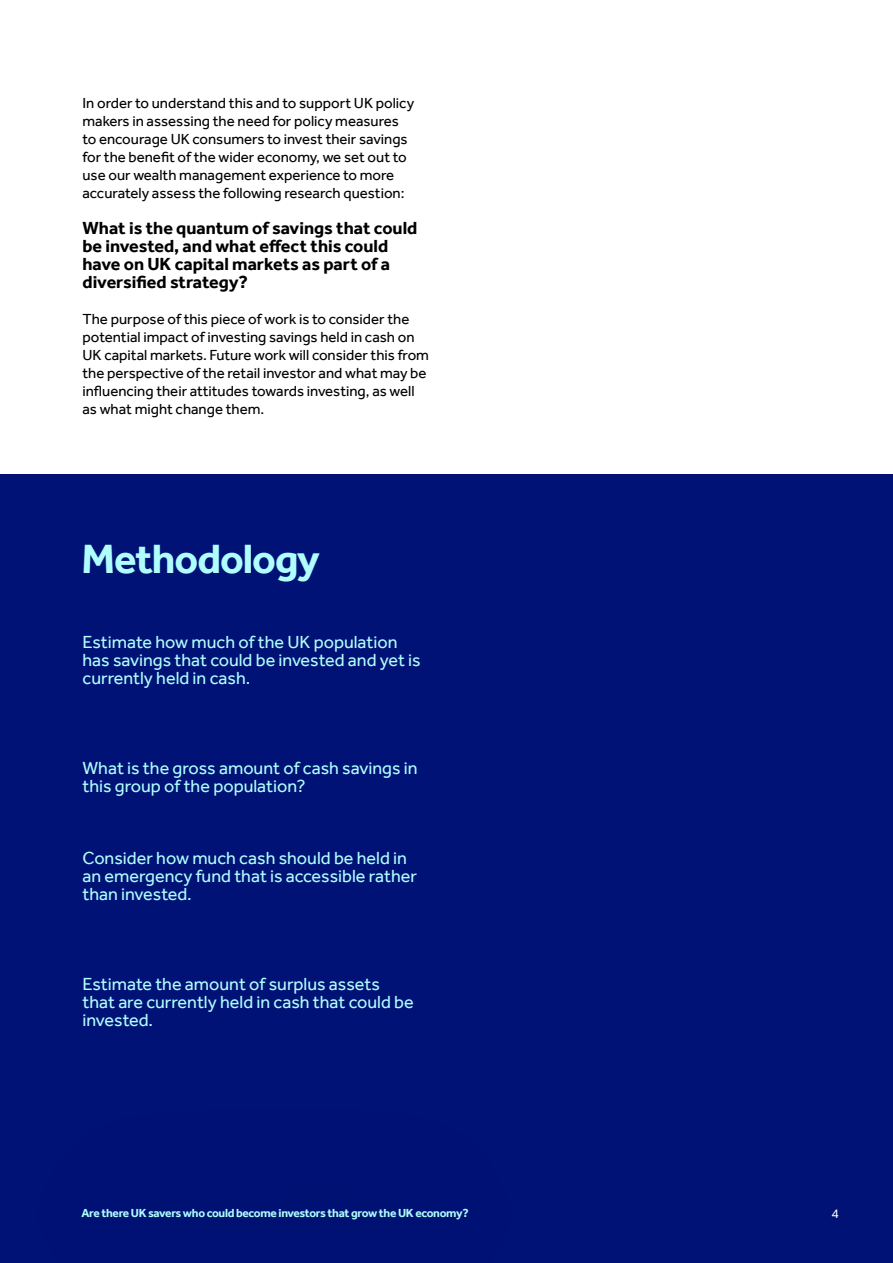
<style>
.page{position:relative;width:893px;height:1263px;background:#fff}
.page>*{position:absolute;margin:0;border:0;box-sizing:border-box;transform-origin:0 0}
.t1{font:700 42px "Effra";letter-spacing:-.025em;color:#affdfd}
.t2{font:18px/18px "Effra";color:#affdfd}
.t3{font:700 18px/18px "Effra";color:#000}
.t4{font:15px/18px "Effra";color:#000}
.t5{font:13.5px "Effra CC";color:#fff}
.t6{font:700 12px "Effra";letter-spacing:-.025em;color:#affdfd}
</style>
<div class="page">
<div style="left:0;top:474px;width:893px;height:789px;background:#001276"></div>
<p class="t4" style="left:82px;top:94px;width:333px">In order to understand this and to support UK policy makers in assessing the need for policy measures to encourage UK consumers to invest their savings for the benefit of the wider economy, we set out to use our wealth management experience to more accurately assess the following research question:</p>
<p class="t3" style="left:82px;top:219px;width:336px">What is the quantum of savings that could be invested, and what effect this could have on UK capital markets as part of a diversified strategy?</p>
<p class="t4" style="left:82px;top:310px;width:348px">The purpose of this piece of work is to consider the potential impact of investing savings held in cash on UK capital markets. Future work will consider this from the perspective of the retail investor and what may be influencing their attitudes towards investing, as well as what might change them.</p>
<h1 class="t1" style="left:81px;top:534px;width:240px">Methodology</h1>
<p class="t2" style="left:82px;top:633px;width:340px">Estimate how much of the UK population has savings that could be invested and yet is currently held in cash.</p>
<p class="t2" style="left:82px;top:759px;width:337px">What is the gross amount of cash savings in this group of the population?</p>
<p class="t2" style="left:82px;top:849px;width:336px">Consider how much cash should be held in an emergency fund that is accessible rather than invested.</p>
<p class="t2" style="left:82px;top:975px;width:333px">Estimate the amount of surplus assets that are currently held in cash that could be invested.</p>
<p class="t6" style="left:81px;top:1206px;width:389px">Are there UK savers who could become investors that grow the UK economy?</p>
<p class="t5" style="left:832px;top:1205px;width:9px">4</p>
</div>
